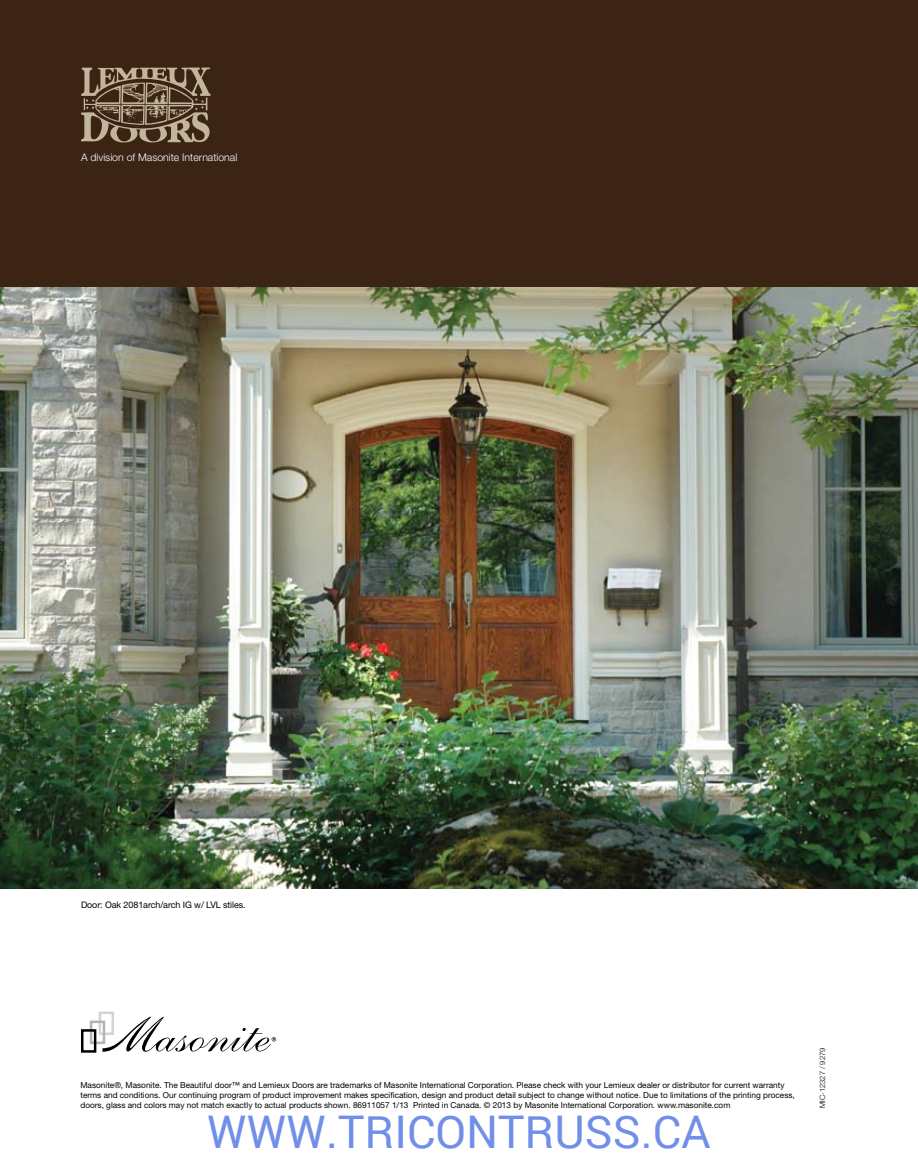
<style>
.page{position:relative;width:918px;height:1175px;background:#fff}
.page>*{position:absolute;margin:0;border:0;box-sizing:border-box;transform-origin:0 0}
.t1{font:45px "Roboto";color:rgb(65 105 225/.75)}
.t2{font:300 10.5px "Helvetica Neue LT Std";color:#fff}
.t3{font:9px "Helvetica Neue LT Std";letter-spacing:-.01em;color:#000}
.t4{font:8.25px/9.8px "Helvetica Neue LT Std";color:#000}
.t5{font:300 7.5px "Helvetica Neue LT Std";color:#000}
</style>
<div class="page">
<img style="left:0;top:287px;width:918px;height:601px">
<div style="left:0;top:0;width:918px;height:287px;background:#3c2415"></div>
<svg style="left:81px;top:67px;width:130px;height:76px"></svg>
<div style="left:99px;top:1011px;width:15px;height:24px;border:2px solid #d1d3d4"></div>
<div style="left:90px;top:1020px;width:15px;height:24px;border:2px solid #b1b3b5"></div>
<div style="left:81px;top:1029px;width:15px;height:23px;border:2px solid #000"></div>
<svg style="left:102px;top:1016px;width:174px;height:35px"></svg>
<p class="t2" style="left:81px;top:151px;width:158px">A division of Masonite International</p>
<p class="t3" style="left:81px;top:899px;width:166px">Door: Oak 2081arch/arch IG w/ LVL stiles.</p>
<p class="t4" style="left:80px;top:1080px;width:716px">Masonite®, Masonite. The Beautiful door™ and Lemieux Doors are trademarks of Masonite International Corporation. Please check with your Lemieux dealer or distributor for current warranty terms and conditions. Our continuing program of product improvement makes specification, design and product detail subject to change without notice. Due to limitations of the printing process, doors, glass and colors may not match exactly to actual products shown. 86911057 1/13 Printed in Canada. © 2013 by Masonite International Corporation. www.masonite.com</p>
<h1 class="t1" style="left:207px;top:1100px;width:505px">WWW.TRICONTRUSS.CA</h1>
<p class="t5" style="left:818px;top:1108px;width:62px;rotate:-90deg">MIC-12327 / 9279</p>
</div>
